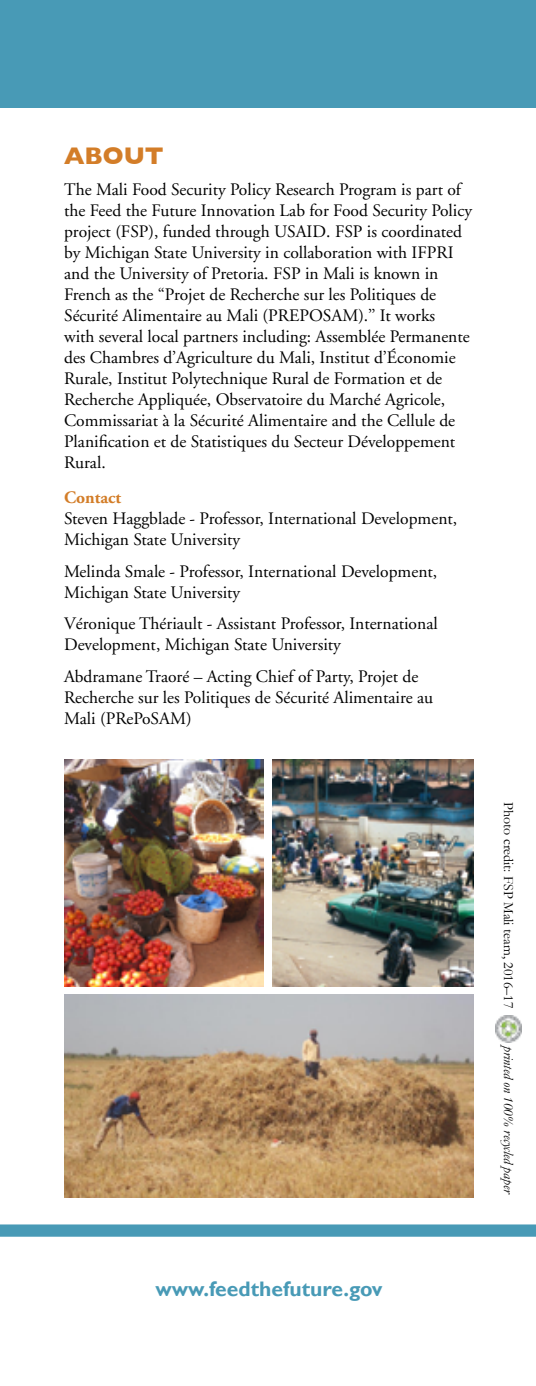
<style>
.page{position:relative;width:536px;height:1386px;background:#fff}
.page>*{position:absolute;margin:0;border:0;box-sizing:border-box;transform-origin:0 0}
.t1{font:700 24.5px "Gill Sans";color:#d37d28}
.t2{font:700 21px "Gill Sans";color:#489ab6}
.t3{font:17.5px/21px "Adobe Garamond";color:#000}
.t4{font:700 17.5px "Adobe Garamond";color:#d37d28}
.t5{font:14px "Garamond";color:#000}
.t6{font:italic 14px "Garamond";color:#000}
</style>
<div class="page">
<div style="left:0;top:0;width:536px;height:107px;background:#489ab6"></div>
<div style="left:0;top:1224px;width:536px;height:13px;background:#489ab6"></div>
<img style="left:495px;top:1015px;width:27px;height:28px">
<img style="left:272px;top:759px;width:202px;height:228px">
<img style="left:64px;top:760px;width:199px;height:227px">
<img style="left:64px;top:995px;width:410px;height:203px">
<h1 class="t1" style="left:64px;top:136px;width:101px">ABOUT</h1>
<p class="t3" style="left:64px;top:180px;width:409px">The Mali Food Security Policy Research Program is part of the Feed the Future Innovation Lab for Food Security Policy project (FSP), funded through USAID. FSP is coordinated by Michigan State University in collaboration with IFPRI and the University of Pretoria. FSP in Mali is known in French as the “Projet de Recherche sur les Politiques de Sécurité Alimentaire au Mali (PREPOSAM).’’ It works<br>with several local partners including: Assemblée Permanente des Chambres d’Agriculture du Mali, Institut d’Économie Rurale, Institut Polytechnique Rural de Formation et de Recherche Appliquée, Observatoire du Marché Agricole, Commissariat à la Sécurité Alimentaire and the Cellule de Planification et de Statistiques du Secteur Développement Rural.</p>
<p class="t4" style="left:64px;top:488px;width:59px">Contact</p>
<p class="t3" style="left:64px;top:509px;width:394px">Steven Haggblade - Professor, International Development,<br>Michigan State University</p>
<p class="t3" style="left:64px;top:561px;width:374px">Melinda Smale - Professor, International Development,<br>Michigan State University</p>
<p class="t3" style="left:64px;top:614px;width:375px">Véronique Thériault - Assistant Professor, International<br>Development, Michigan State University</p>
<p class="t3" style="left:64px;top:666px;width:370px">Abdramane Traoré – Acting Chief of Party, Projet de<br>Recherche sur les Politiques de Sécurité Alimentaire au<br>Mali (PRePoSAM)</p>
<p class="t5" style="left:517px;top:802px;width:208px;rotate:90deg">Photo credit: FSP Mali team, 2016–17</p>
<p class="t6" style="left:517px;top:1046px;width:150px;rotate:90deg">printed on 100% recycled paper</p>
<p class="t2" style="left:155px;top:1276px;width:229px">www.feedthefuture.gov</p>
</div>
